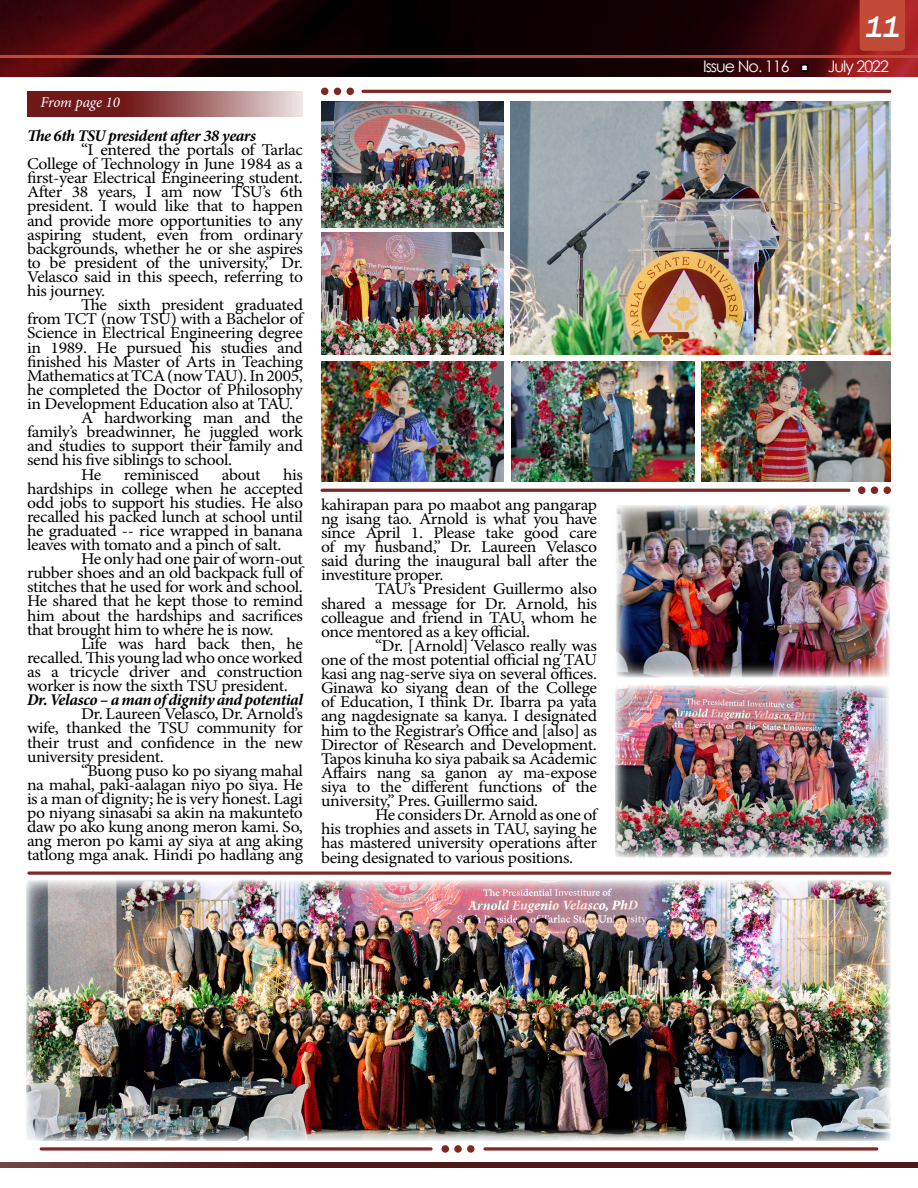
<style>
.page{position:relative;width:918px;height:1188px;background:#fff}
.page>*{position:absolute;margin:0;border:0;box-sizing:border-box;transform-origin:0 0}
.t1{font:italic 500 30px "Franklin Gothic";color:#fff}
.t2{font:16.5px/14.1px "Minion Pro";letter-spacing:-.02em;color:#000;text-align:justify;scale:1.07 1}
.t3{font:italic 700 condensed 16.5px "Minion Pro";letter-spacing:-.025em;color:#000;scale:1.07 1}
.t4{font:15.9px "Century Gothic";letter-spacing:-.06em;color:#fff}
.t5{font:italic 15px "Minion Pro";letter-spacing:-.01em;color:#fff}
</style>
<div class="page">
<div style="left:0;top:1161px;width:918px;height:18px;background:#41ad49;opacity:.27"></div>
<div style="left:0;top:0;width:918px;height:79px;background:#41ad49;opacity:.27"></div>
<div style="left:0;top:45px;width:918px;height:15px;background:#41ad49;opacity:.27"></div>
<div style="left:847px;top:0;width:71px;height:52px;background:#41ad49;opacity:.27"></div>
<svg style="left:801px;top:64px;width:7px;height:8px"></svg>
<hr style="left:362px;top:90px;width:529px;height:3px;background:#7f2723;border-radius:2px">
<div style="left:321px;top:88px;width:7px;height:7px;background:#7f2723;border-radius:50%"></div>
<div style="left:334px;top:88px;width:7px;height:7px;background:#7f2723;border-radius:50%"></div>
<div style="left:346px;top:88px;width:8px;height:7px;background:#7f2723;border-radius:50%"></div>
<hr style="left:321px;top:489px;width:529px;height:3px;background:#7f2723;border-radius:2px">
<div style="left:884px;top:487px;width:7px;height:7px;background:#7f2723;border-radius:50%"></div>
<div style="left:871px;top:487px;width:7px;height:7px;background:#7f2723;border-radius:50%"></div>
<div style="left:858px;top:487px;width:8px;height:7px;background:#7f2723;border-radius:50%"></div>
<div style="left:14px;top:80px;width:302px;height:38px;background:#41ad49;opacity:.27"></div>
<img style="left:511px;top:101px;width:380px;height:254px">
<img style="left:321px;top:233px;width:183px;height:122px">
<img style="left:321px;top:361px;width:183px;height:120px">
<img style="left:511px;top:361px;width:184px;height:120px">
<img style="left:701px;top:361px;width:190px;height:120px">
<img style="left:321px;top:101px;width:183px;height:127px">
<img style="left:615px;top:685px;width:274px;height:172px">
<img style="left:26px;top:880px;width:865px;height:261px">
<svg style="left:40px;top:1147px;width:393px;height:4px;background:#974f4c"></svg>
<svg style="left:483px;top:1147px;width:395px;height:4px;background:#974f4c"></svg>
<div style="left:442px;top:1145px;width:7px;height:8px;background:#7f2723;border-radius:50%"></div>
<div style="left:454px;top:1145px;width:8px;height:8px;background:#7f2723;border-radius:50%"></div>
<div style="left:467px;top:1145px;width:8px;height:8px;background:#7f2723;border-radius:50%"></div>
<hr style="left:27px;top:872px;width:864px;height:3px;background:#7f2723;border-radius:2px">
<img style="left:616px;top:505px;width:274px;height:172px">
<p class="t5" style="left:41px;top:92px;width:81px">From page 10</p>
<p class="t3" style="left:27px;top:124px;width:216px">The 6th TSU president after 38 years</p>
<p class="t2" style="left:27px;top:143px;width:259px;text-indent:54px">“I entered the portals of Tarlac College of Technology in June 1984 as a first-year Electrical Engineering student.<br>After 38 years, I am now TSU’s 6th president. I would like that to happen and provide more opportunities to any aspiring student, even from ordinary backgrounds, whether he or she aspires to be president of the university,” Dr.<br>Velasco said in this speech, referring to his journey.</p>
<p class="t2" style="left:81px;top:298px;width:209px">The sixth president graduated</p>
<p class="t2" style="left:27px;top:312px;width:259px">from TCT (now TSU) with a Bachelor of</p>
<p class="t2" style="left:27px;top:326px;width:259px">Science in Electrical Engineering degree</p>
<p class="t2" style="left:27px;top:340px;width:259px">in 1989. He pursued his studies and</p>
<p class="t2" style="left:27px;top:354px;width:259px">finished his Master of Arts in Teaching</p>
<p class="t2" style="left:27px;top:369px;width:259px">Mathematics at TCA (now TAU). In 2005,</p>
<p class="t2" style="left:27px;top:383px;width:259px">he completed the Doctor of Philosophy</p>
<p class="t2" style="left:27px;top:397px;width:250px">in Development Education also at TAU.</p>
<p class="t2" style="left:81px;top:411px;width:209px">A hardworking man and the</p>
<p class="t2" style="left:27px;top:425px;width:259px">family’s breadwinner, he juggled work</p>
<p class="t2" style="left:27px;top:439px;width:259px">and studies to support their family and</p>
<p class="t2" style="left:27px;top:453px;width:193px">send his five siblings to school.</p>
<p class="t2" style="left:81px;top:467px;width:20px">He</p>
<p class="t2" style="left:124px;top:467px;width:72px">reminisced</p>
<p class="t2" style="left:222px;top:467px;width:38px">about</p>
<p class="t2" style="left:27px;top:467px;width:259px;text-indent:256px">his hardships in college when he accepted odd jobs to support his studies. He also recalled his packed lunch at school until he graduated -- rice wrapped in banana leaves with tomato and a pinch of salt.</p>
<p class="t2" style="left:27px;top:552px;width:259px;text-indent:54px">He only had one pair of worn-out rubber shoes and an old backpack full of stitches that he used for work and school.<br>He shared that he kept those to remind him about the hardships and sacrifices that brought him to where he is now.</p>
<p class="t2" style="left:27px;top:637px;width:259px;text-indent:54px">Life was hard back then, he recalled. This young lad who once worked as a tricycle driver and construction worker is now the sixth TSU president.</p>
<p class="t3" style="left:27px;top:689px;width:259px">Dr. Velasco – a man of dignity and potential</p>
<p class="t2" style="left:27px;top:707px;width:259px;text-indent:54px">Dr. Laureen Velasco, Dr. Arnold’s wife, thanked the TSU community for their trust and confidence in the new university president.</p>
<p class="t2" style="left:27px;top:764px;width:259px;text-indent:54px">“Buong puso ko po siyang mahal na mahal, paki-aalagan niyo po siya. He is a man of dignity; he is very honest. Lagi po niyang sinasabi sa akin na makunteto daw po ako kung anong meron kami. So, ang meron po kami ay siya at ang aking tatlong mga anak. Hindi po hadlang ang</p>
<p class="t2" style="left:321px;top:498px;width:259px">kahirapan para po maabot ang pangarap ng isang tao. Arnold is what you have since April 1. Please take good care of my husband,” Dr. Laureen Velasco said during the inaugural ball after the investiture proper.</p>
<p class="t2" style="left:321px;top:582px;width:259px;text-indent:54px">TAU’s President Guillermo also shared a message for Dr. Arnold, his colleague and friend in TAU, whom he once mentored as a key official.</p>
<p class="t2" style="left:321px;top:639px;width:259px;text-indent:54px">“Dr. [Arnold] Velasco really was one of the most potential official ng TAU kasi ang nag-serve siya on several offices.<br>Ginawa ko siyang dean of the College of Education, I think Dr. Ibarra pa yata ang nagdesignate sa kanya. I designated him to the Registrar’s Office and [also] as Director of Research and Development.<br>Tapos kinuha ko siya pabaik sa Academic Affairs nang sa ganon ay ma-expose siya to the different functions of the university,” Pres. Guillermo said.</p>
<p class="t2" style="left:321px;top:808px;width:259px;text-indent:54px">He considers Dr. Arnold as one of his trophies and assets in TAU, saying he has mastered university operations after being designated to various positions.</p>
<h1 class="t1" style="left:865px;top:9px;width:37px">11</h1>
<p class="t4" style="left:703px;top:55px;width:88px">Issue No. 116</p>
<p class="t4" style="left:828px;top:55px;width:63px">July 2022</p>
</div>
